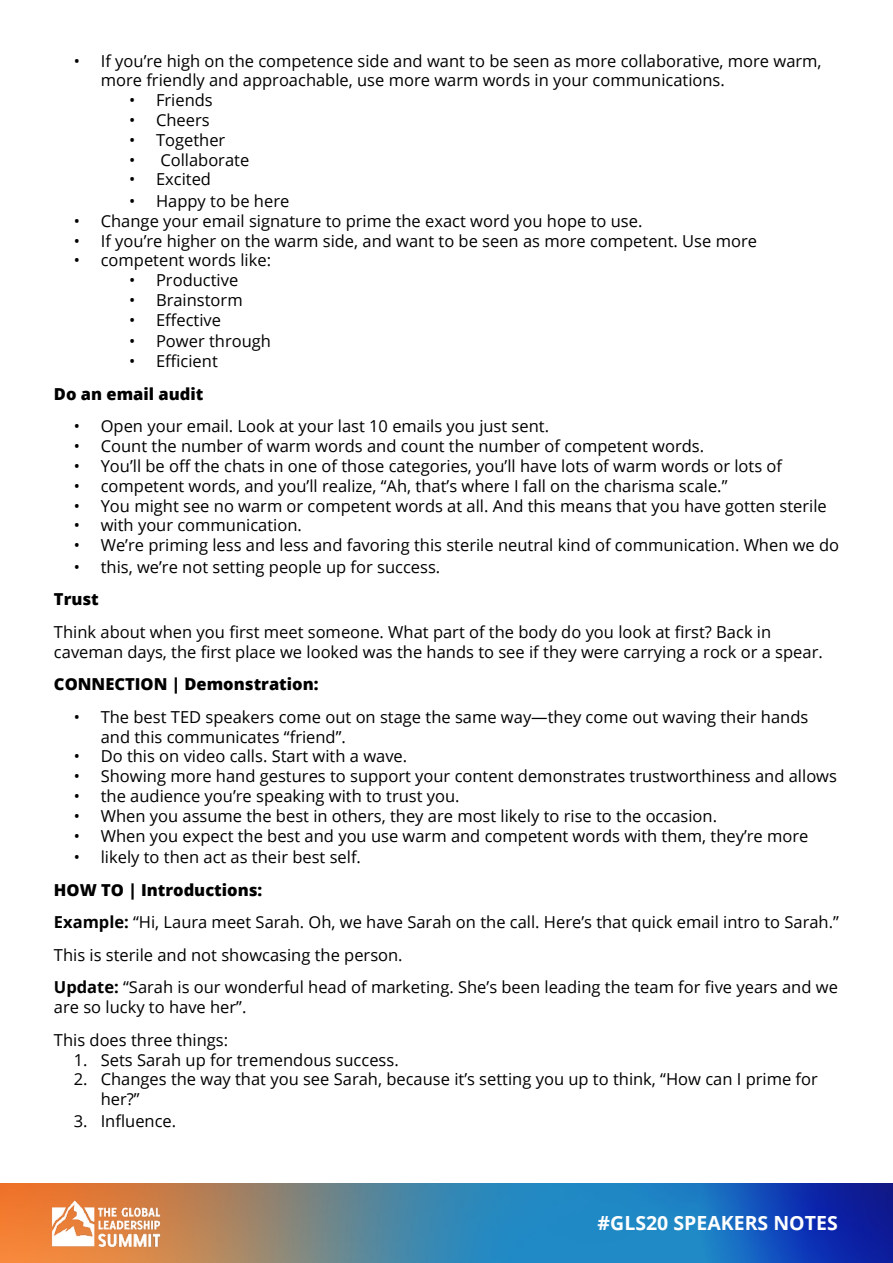
<style>
.page{position:relative;width:893px;height:1263px;background:#fff}
.page>*{position:absolute;margin:0;border:0;box-sizing:border-box;transform-origin:0 0}
.t1{font:700 19.5px "Open Sans";color:#fff}
.t2{font:16.5px/19.8px "Open Sans";color:#000}
.t3{font:800 16.5px "Open Sans";color:#000}
.s1{font-weight:800}
.s2{font-weight:700}
</style>
<div class="page">
<img style="left:0;top:1183px;width:893px;height:80px">
<img style="left:38px;top:1191px;width:137px;height:64px">
<p class="t2" style="left:101px;top:50px;width:722px;text-indent:-27px">• If you’re high on the competence side and want to be seen as more collaborative, more warm, more friendly and approachable, use more warm words in your communications.</p>
<p class="t2" style="left:129px;top:90px;width:85px">• Friends</p>
<p class="t2" style="left:129px;top:110px;width:82px">• Cheers</p>
<p class="t2" style="left:129px;top:130px;width:98px">• Together</p>
<p class="t2" style="left:129px;top:149px;width:122px">• Collaborate</p>
<p class="t2" style="left:129px;top:169px;width:84px">• Excited</p>
<p class="t2" style="left:129px;top:191px;width:162px">• Happy to be here</p>
<p class="t2" style="left:74px;top:211px;width:570px">• Change your email signature to prime the exact word you hope to use.</p>
<p class="t2" style="left:74px;top:230px;width:685px">• If you’re higher on the warm side, and want to be seen as more competent. Use more</p>
<p class="t2" style="left:74px;top:250px;width:199px">• competent words like:</p>
<p class="t2" style="left:129px;top:270px;width:111px">• Productive</p>
<p class="t2" style="left:129px;top:290px;width:115px">• Brainstorm</p>
<p class="t2" style="left:129px;top:310px;width:93px">• Effective</p>
<p class="t2" style="left:129px;top:331px;width:143px">• Power through</p>
<p class="t2" style="left:129px;top:351px;width:90px">• Efficient</p>
<p class="t3" style="left:54px;top:381px;width:151px">Do an email audit</p>
<p class="t2" style="left:74px;top:416px;width:477px">• Open your email. Look at your last 10 emails you just sent.</p>
<p class="t2" style="left:74px;top:436px;width:632px">• Count the number of warm words and count the number of competent words.</p>
<p class="t2" style="left:74px;top:456px;width:710px">• You’ll be off the chats in one of those categories, you’ll have lots of warm words or lots of</p>
<p class="t2" style="left:74px;top:475px;width:655px">• competent words, and you’ll realize, “Ah, that’s where I fall on the charisma scale.”</p>
<p class="t2" style="left:74px;top:495px;width:755px">• You might see no warm or competent words at all. And this means that you have gotten sterile</p>
<p class="t2" style="left:74px;top:515px;width:230px">• with your communication.</p>
<p class="t2" style="left:74px;top:535px;width:767px">• We’re priming less and less and favoring this sterile neutral kind of communication. When we do</p>
<p class="t2" style="left:74px;top:556px;width:368px">• this, we’re not setting people up for success.</p>
<p class="t3" style="left:54px;top:587px;width:46px">Trust</p>
<p class="t2" style="left:54px;top:622px;width:770px">Think about when you first meet someone. What part of the body do you look at first? Back in caveman days, the first place we looked was the hands to see if they were carrying a rock or a spear.</p>
<p class="t3" style="left:54px;top:672px;width:266px">CONNECTION | Demonstration:</p>
<p class="t2" style="left:101px;top:706px;width:709px;text-indent:-27px">• The best TED speakers come out on stage the same way—they come out waving their hands and this communicates “friend”.</p>
<p class="t2" style="left:74px;top:746px;width:335px">• Do this on video calls. Start with a wave.</p>
<p class="t2" style="left:74px;top:766px;width:765px">• Showing more hand gestures to support your content demonstrates trustworthiness and allows</p>
<p class="t2" style="left:74px;top:786px;width:387px">• the audience you’re speaking with to trust you.</p>
<p class="t2" style="left:74px;top:805px;width:645px">• When you assume the best in others, they are most likely to rise to the occasion.</p>
<p class="t2" style="left:74px;top:825px;width:736px">• When you expect the best and you use warm and competent words with them, they’re more</p>
<p class="t2" style="left:74px;top:847px;width:289px">• likely to then act as their best self.</p>
<p class="t2" style="left:54px;top:873px;width:786px;line-height:32.5px"><span class="s1">HOW TO | Introductions:<br></span><span class="s2">Example:</span> “Hi, Laura meet Sarah. Oh, we have Sarah on the call. Here’s that quick email intro to Sarah.” This is sterile and not showcasing the person.<br><span class="s2">Update:</span> “Sarah is our wonderful head of marketing. She’s been leading the team for five years and we</p>
<p class="t2" style="left:54px;top:990px;width:194px;line-height:32.5px">are so lucky to have her”.<br>This does three things:</p>
<p class="t2" style="left:74px;top:1049px;width:326px">1. Sets Sarah up for tremendous success.</p>
<p class="t2" style="left:101px;top:1069px;width:719px;text-indent:-27px">2. Changes the way that you see Sarah, because it’s setting you up to think, “How can I prime for her?”</p>
<p class="t2" style="left:74px;top:1110px;width:104px">3. Influence.</p>
<p class="t1" style="left:598px;top:1209px;width:242px">#GLS20 SPEAKERS NOTES</p>
</div>
